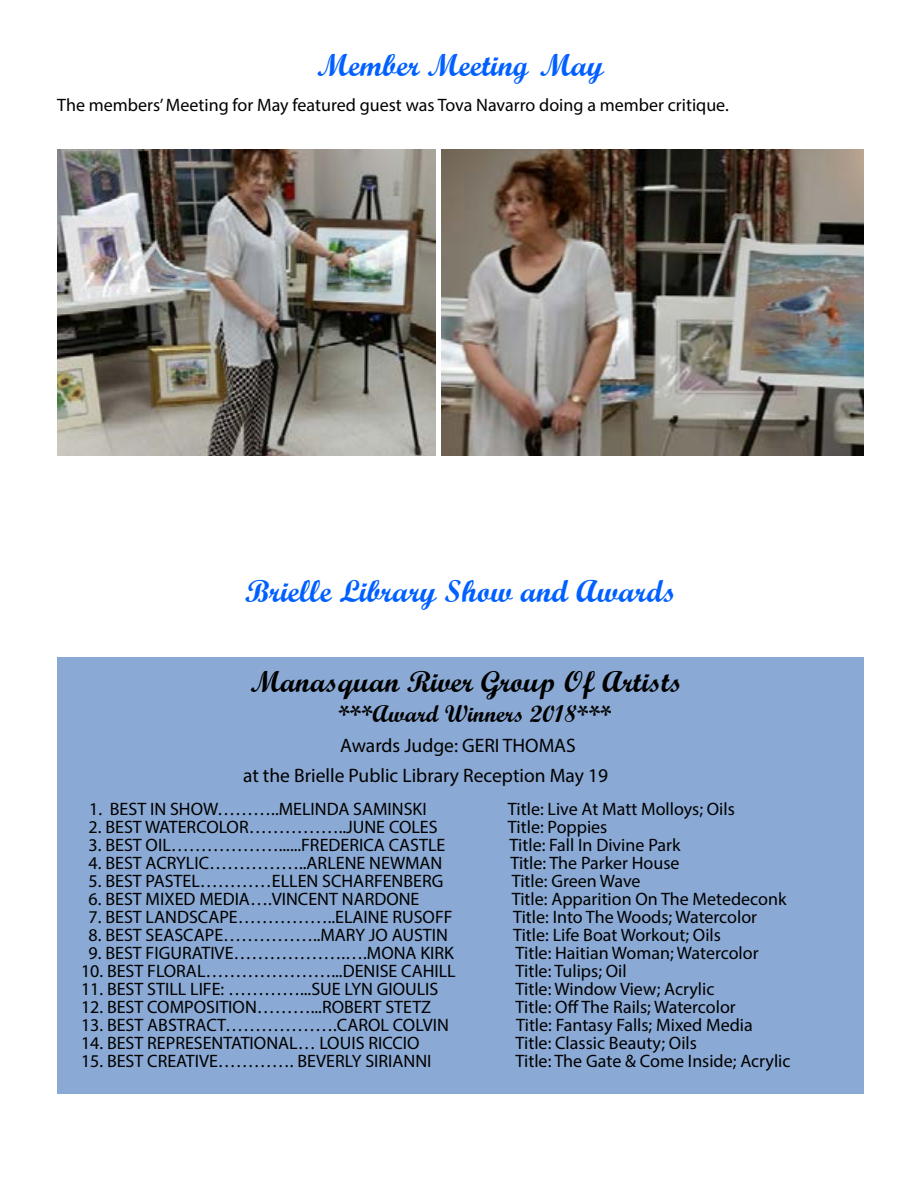
<style>
.page{position:relative;width:918px;height:1188px;background:#fff}
.page>*{position:absolute;margin:0;border:0;box-sizing:border-box;transform-origin:0 0}
.t1{font:31.5px "Wrexham Script";color:#0060ff}
.t2{font:30px "Wrexham Script";color:#000}
.t3{font:24px "Wrexham Script";color:#000}
.t4{font:19.5px/30px "Myriad Pro";color:#000}
.t5{font:18px "Myriad Pro";color:#000}
</style>
<div class="page">
<img style="left:57px;top:149px;width:378px;height:307px">
<img style="left:441px;top:149px;width:423px;height:307px">
<div style="left:57px;top:657px;width:807px;height:437px;background:#8aa9d4"></div>
<h1 class="t1" style="left:317px;top:46px;width:288px">Member Meeting May</h1>
<p class="t5" style="left:57px;top:94px;width:673px">The members’ Meeting for May featured guest was Tova Navarro doing a member critique.</p>
<h1 class="t1" style="left:245px;top:572px;width:432px">Brielle Library Show and Awards</h1>
<h2 class="t2" style="left:250px;top:663px;width:433px">Manasquan River Group Of Artists</h2>
<h3 class="t3" style="left:338px;top:699px;width:275px">***Award Winners 2018***</h3>
<p class="t4" style="left:243px;top:730px;width:367px;text-indent:97px">Awards Judge: GERI THOMAS<br>at the Brielle Public Library Reception May 19</p>
<p class="t5" style="left:89px;top:798px;width:339px">1. BEST IN SHOW………..MELINDA SAMINSKI</p>
<p class="t5" style="left:508px;top:798px;width:228px">Title: Live At Matt Molloys; Oils</p>
<p class="t5" style="left:89px;top:816px;width:351px">2. BEST WATERCOLOR……………..JUNE COLES</p>
<p class="t5" style="left:508px;top:816px;width:101px">Title: Poppies</p>
<p class="t5" style="left:89px;top:834px;width:358px">3. BEST OIL………………......FREDERICA CASTLE</p>
<p class="t5" style="left:510px;top:834px;width:173px">Title: Fall In Divine Park</p>
<p class="t5" style="left:89px;top:852px;width:355px">4. BEST ACRYLIC……………..ARLENE NEWMAN</p>
<p class="t5" style="left:510px;top:852px;width:171px">Title: The Parker House</p>
<p class="t5" style="left:89px;top:870px;width:356px">5. BEST PASTEL…………ELLEN SCHARFENBERG</p>
<p class="t5" style="left:512px;top:870px;width:130px">Title: Green Wave</p>
<p class="t5" style="left:89px;top:888px;width:332px">6. BEST MIXED MEDIA….VINCENT NARDONE</p>
<p class="t5" style="left:512px;top:888px;width:276px">Title: Apparition On The Metedeconk</p>
<p class="t5" style="left:89px;top:906px;width:365px">7. BEST LANDSCAPE……………..ELAINE RUSOFF</p>
<p class="t5" style="left:513px;top:906px;width:246px">Title: Into The Woods; Watercolor</p>
<p class="t5" style="left:89px;top:924px;width:361px">8. BEST SEASCAPE……………..MARY JO AUSTIN</p>
<p class="t5" style="left:513px;top:924px;width:209px">Title: Life Boat Workout; Oils</p>
<p class="t5" style="left:89px;top:942px;width:367px">9. BEST FIGURATIVE……………….….MONA KIRK</p>
<p class="t5" style="left:516px;top:942px;width:245px">Title: Haitian Woman; Watercolor</p>
<p class="t5" style="left:81px;top:960px;width:376px">10. BEST FLORAL…………………...DENISE CAHILL</p>
<p class="t5" style="left:516px;top:960px;width:113px">Title: Tulips; Oil</p>
<p class="t5" style="left:81px;top:978px;width:359px">11. BEST STILL LIFE: …………...SUE LYN GIOULIS</p>
<p class="t5" style="left:516px;top:978px;width:200px">Title: Window View; Acrylic</p>
<p class="t5" style="left:81px;top:996px;width:352px">12. BEST COMPOSITION………...ROBERT STETZ</p>
<p class="t5" style="left:516px;top:996px;width:222px">Title: Off The Rails; Watercolor</p>
<p class="t5" style="left:81px;top:1014px;width:369px">13. BEST ABSTRACT……………….CAROL COLVIN</p>
<p class="t5" style="left:516px;top:1014px;width:238px">Title: Fantasy Falls; Mixed Media</p>
<p class="t5" style="left:81px;top:1032px;width:340px">14. BEST REPRESENTATIONAL… LOUIS RICCIO</p>
<p class="t5" style="left:516px;top:1032px;width:183px">Title: Classic Beauty; Oils</p>
<p class="t5" style="left:81px;top:1050px;width:352px">15. BEST CREATIVE…………. BEVERLY SIRIANNI</p>
<p class="t5" style="left:516px;top:1050px;width:277px">Title: The Gate &amp; Come Inside; Acrylic</p>
</div>
